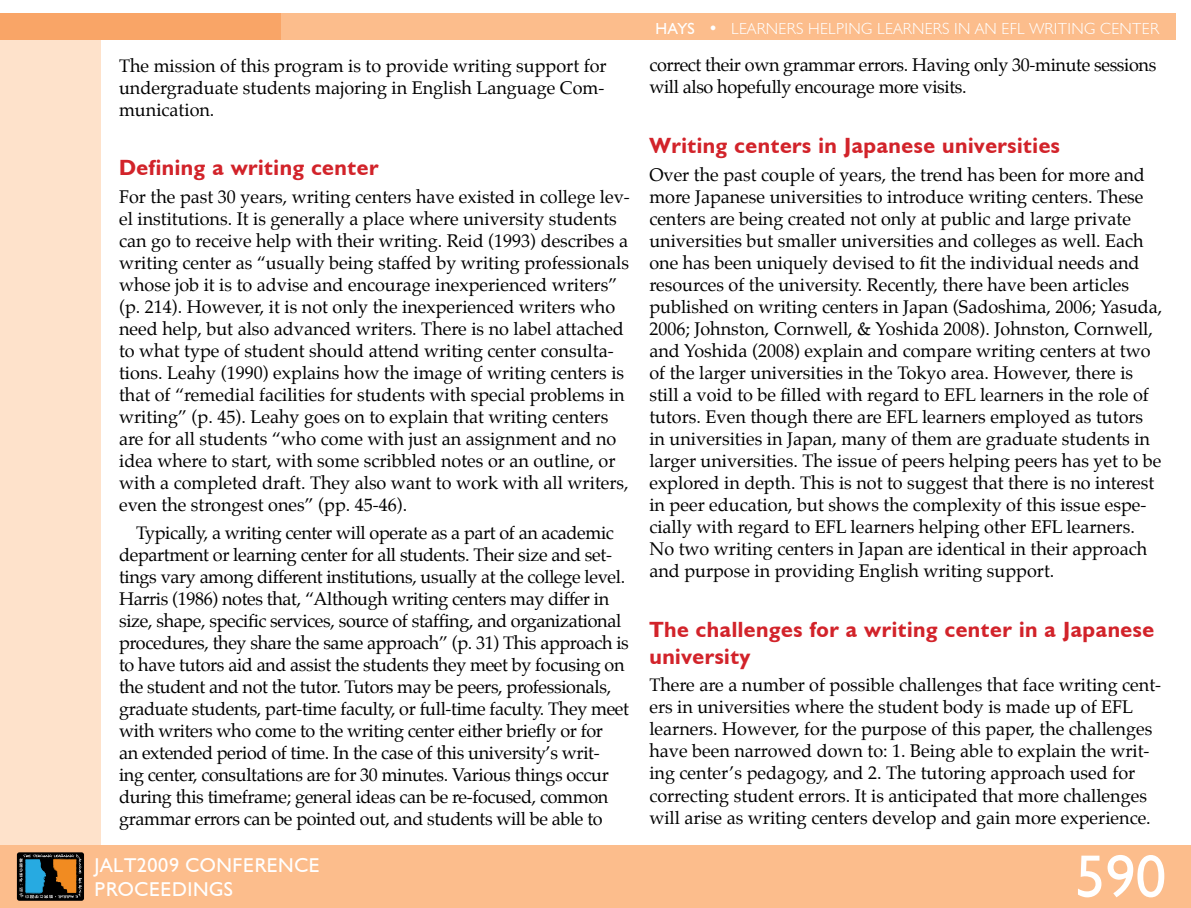
<style>
.page{position:relative;width:1191px;height:908px;background:#fff}
.page>*{position:absolute;margin:0;border:0;box-sizing:border-box;transform-origin:0 0}
.t1{font:60px "Humanist 521 BT";color:#fff}
.t2{font:700 22px/26.4px "Humanist 521 BT";letter-spacing:.025em;color:#d2232a}
.t3{font:20px/24px "Humanist 521 BT";letter-spacing:.03em;color:#fff}
.t4{font:18px/22px "Palatino";color:#000}
.t5{font:18px/22px "Palatino";letter-spacing:-.02em;color:#000}
.t6{font:300 16px "Humanist 521 BT";letter-spacing:.02em;color:#fff}
.s1{font-weight:400}
</style>
<div class="page">
<div style="left:0;top:14px;width:101px;height:888px;background:#fee2cb"></div>
<div style="left:0;top:845px;width:1191px;height:62px;background:#fcbd8c"></div>
<div style="left:0;top:13px;width:281px;height:27px;background:#f9a567"></div>
<div style="left:281px;top:13px;width:895px;height:27px;background:#fcbd8c"></div>
<svg style="left:17px;top:851px;width:67px;height:49px"></svg>
<svg style="left:19px;top:853px;width:63px;height:44px;background:#4d5246"></svg>
<p class="t4" style="left:119px;top:54px;width:489px">The mission of this program is to provide writing support for undergraduate students majoring in English Language Com&shy;munication.</p>
<p class="t2" style="left:119px;top:154px;width:261px">Defining a writing center</p>
<p class="t4" style="left:119px;top:186px;width:512px">For the past 30 years, writing centers have existed in college lev&shy;el institutions. It is generally a place where university students can go to receive help with their writing. Reid (1993) describes a writing center as “usually being staffed by writing professionals whose job it is to advise and encourage inexperienced writers” (p. 214). However, it is not only the inexperienced writers who need help, but also advanced writers. There is no label attached to what type of student should attend writing center consulta&shy;tions. Leahy (1990) explains how the image of writing centers is that of “remedial facilities for students with special problems in writing” (p. 45). Leahy goes on to explain that writing centers are for all students “who come with just an assignment and no idea where to start, with some scribbled notes or an outline, or with a completed draft. They also want to work with all writers, even the strongest ones” (pp. 45-46).</p>
<p class="t5" style="left:119px;top:521px;width:511px;text-indent:17px">Typically, a writing center will operate as a part of an academic department or learning center for all students. Their size and set&shy;tings vary among different institutions, usually at the college level.<br>Harris (1986) notes that, “Although writing centers may differ in size, shape, specific services, source of staffing, and organizational procedures, they share the same approach” (p. 31) This approach is to have tutors aid and assist the students they meet by focusing on the student and not the tutor. Tutors may be peers, professionals, graduate students, part-time faculty, or full-time faculty. They meet with writers who come to the writing center either briefly or for<br>an extended period of time. In the case of this university’s writ&shy;ing center, consultations are for 30 minutes. Various things occur during this timeframe; general ideas can be re-focused, common grammar errors can be pointed out, and students will be able to</p>
<p class="t3" style="left:95px;top:851px;width:227px">JALT2009 CONFERENCE<br>PROCEEDINGS</p>
<p class="t6" style="left:655px;top:19px;width:505px"><span class="s1">Hays</span> • LEARNERS HELPI NG LEARNERS I N AN EFL WRITI NG CENTER</p>
<p class="t5" style="left:649px;top:54px;width:508px">correct their own grammar errors. Having only 30-minute sessions will also hopefully encourage more visits.</p>
<p class="t2" style="left:649px;top:132px;width:412px">Writing centers in Japanese universities</p>
<p class="t4" style="left:649px;top:164px;width:514px">Over the past couple of years, the trend has been for more and more Japanese universities to introduce writing centers. These centers are being created not only at public and large private universities but smaller universities and colleges as well. Each one has been uniquely devised to fit the individual needs and resources of the university. Recently, there have been articles published on writing centers in Japan (Sadoshima, 2006; Yasuda, 2006; Johnston, Cornwell, &amp; Yoshida 2008). Johnston, Cornwell, and Yoshida (2008) explain and compare writing centers at two of the larger universities in the Tokyo area. However, there is still a void to be filled with regard to EFL learners in the role of tutors. Even though there are EFL learners employed as tutors in universities in Japan, many of them are graduate students in larger universities. The issue of peers helping peers has yet to be explored in depth. This is not to suggest that there is no interest in peer education, but shows the complexity of this issue espe&shy;cially with regard to EFL learners helping other EFL learners.<br>No two writing centers in Japan are identical in their approach and purpose in providing English writing support.</p>
<p class="t2" style="left:649px;top:615px;width:506px">The challenges for a writing center in a Japanese university</p>
<p class="t4" style="left:649px;top:674px;width:513px">There are a number of possible challenges that face writing cent&shy;ers in universities where the student body is made up of EFL learners. However, for the purpose of this paper, the challenges have been narrowed down to: 1. Being able to explain the writ&shy;ing center’s pedagogy, and 2. The tutoring approach used for correcting student errors. It is anticipated that more challenges will arise as writing centers develop and gain more experience.</p>
<h1 class="t1" style="left:1075px;top:838px;width:92px">590</h1>
</div>
